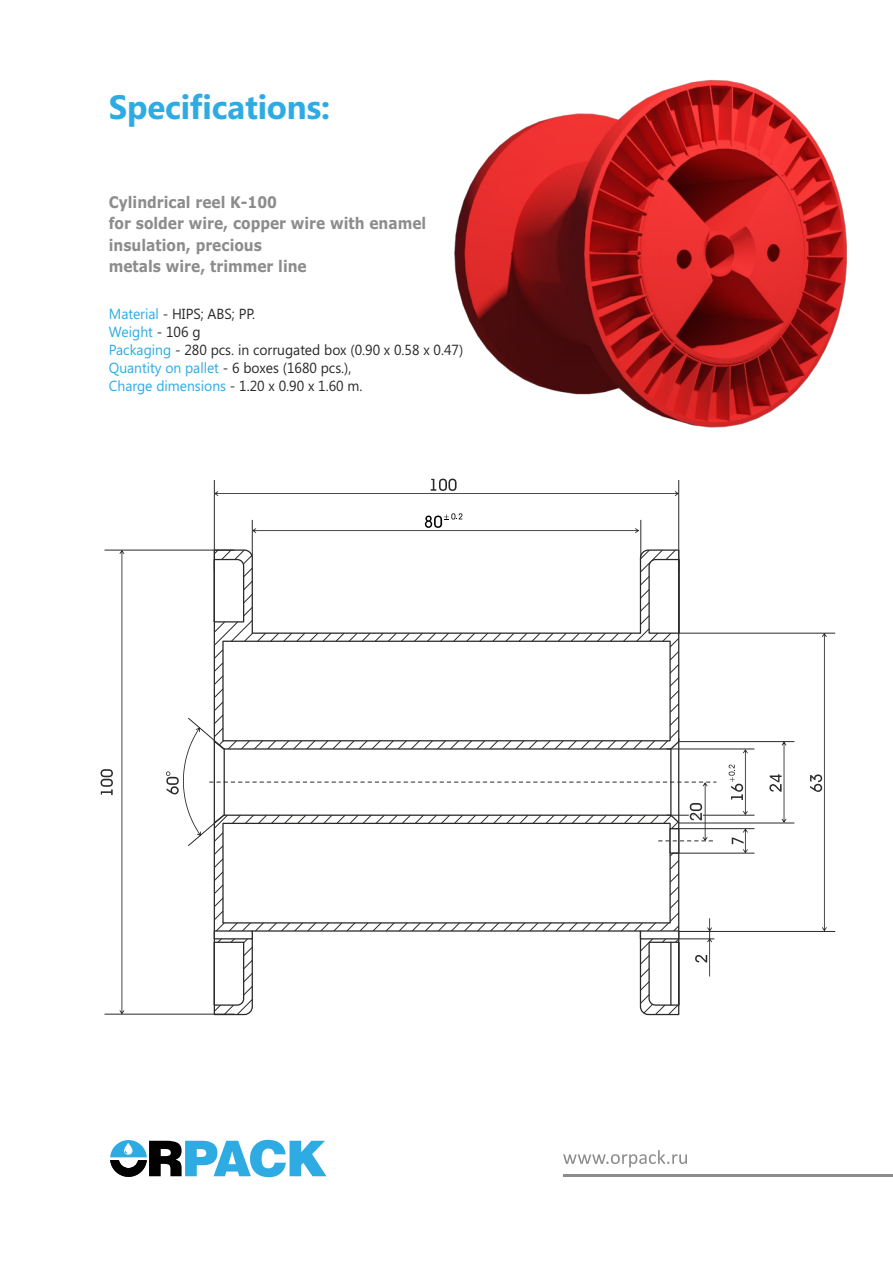
<style>
.page{position:relative;width:893px;height:1263px;background:#fff}
.page>*{position:absolute;margin:0;border:0;box-sizing:border-box;transform-origin:0 0}
.t1{font:700 33.75px "Segoe UI";letter-spacing:-.005em;color:#2dabe2}
.t2{font:700 16.05px/21.6px "Verdana";color:#8d8c8c;scale:.87 1}
.t3{font:14.7px/18px "Segoe UI";color:#2b2a29;scale:.95 1}
.s1{color:#2dabe2}
</style>
<div class="page">
<svg style="left:563px;top:1150px;width:124px;height:17px"></svg>
<hr style="left:563px;top:1174px;width:330px;height:2px;background:#8d8c8c">
<svg style="left:110px;top:1140px;width:216px;height:37px"></svg>
<img style="left:431px;top:79px;width:416px;height:423px">
<hr style="left:104px;top:1014px;width:130px;height:1px;background:#2b2a29">
<hr style="left:104px;top:550px;width:130px;height:1px;background:#2b2a29">
<svg style="left:119px;top:550px;width:5px;height:464px"></svg>
<hr style="left:640px;top:520px;width:1px;height:37px;background:#2b2a29">
<hr style="left:252px;top:520px;width:1px;height:37px;background:#2b2a29">
<hr style="left:214px;top:480px;width:1px;height:91px;background:#2b2a29">
<hr style="left:678px;top:480px;width:1px;height:91px;background:#2b2a29">
<svg style="left:214px;top:479px;width:465px;height:17px"></svg>
<svg style="left:810px;top:634px;width:17px;height:297px"></svg>
<svg style="left:252px;top:513px;width:387px;height:20px"></svg>
<hr style="left:679px;top:931px;width:156px;height:1px;background:#2b2a29">
<hr style="left:679px;top:633px;width:156px;height:1px;background:#2b2a29">
<hr style="left:667px;top:815px;width:87px;height:1px;background:#2b2a29">
<hr style="left:667px;top:748px;width:87px;height:1px;background:#2b2a29">
<hr style="left:679px;top:822px;width:115px;height:1px;background:#2b2a29">
<hr style="left:679px;top:741px;width:115px;height:1px;background:#2b2a29">
<svg style="left:769px;top:741px;width:17px;height:82px"></svg>
<svg style="left:729px;top:749px;width:19px;height:66px"></svg>
<svg style="left:213px;top:549px;width:467px;height:467px"></svg>
<hr style="left:670px;top:942px;width:1px;height:63px;background:#2b2a29">
<hr style="left:678px;top:559px;width:1px;height:74px;background:#2b2a29">
<svg style="left:639px;top:930px;width:41px;height:10px"></svg>
<hr style="left:679px;top:938px;width:35px;height:1px;background:#2b2a29">
<hr style="left:679px;top:931px;width:35px;height:1px;background:#2b2a29">
<svg style="left:695px;top:918px;width:17px;height:58px"></svg>
<hr style="left:672px;top:853px;width:82px;height:1px;background:#2b2a29">
<hr style="left:672px;top:828px;width:82px;height:1px;background:#2b2a29">
<svg style="left:166px;top:717px;width:550px;height:137px"></svg>
<svg style="left:732px;top:828px;width:16px;height:25px"></svg>
<svg style="left:101px;top:769px;width:12px;height:26px"></svg>
<svg style="left:213px;top:930px;width:41px;height:10px"></svg>
<hr style="left:214px;top:741px;width:1px;height:82px;background:#2b2a29">
<hr style="left:224px;top:749px;width:1px;height:66px;background:#2b2a29">
<h1 class="t1" style="left:109px;top:94px;width:223px">Specifications:</h1>
<p class="t2" style="left:109px;top:192px;width:366px">Cylindrical reel K-100<br>for solder wire, copper wire with enamel insulation, precious<br>metals wire, trimmer line</p>
<p class="t3" style="left:109px;top:306px;width:374px"><span class="s1">Material</span> - HIPS; ABS; PP.<br><span class="s1">Weight</span> - 106 g<br><span class="s1">Packaging</span> - 280 pcs. in corrugated box (0.90 x 0.58 x 0.47)<br><span class="s1">Quantity on pallet</span> - 6 boxes (1680 pcs.),<br><span class="s1">Charge dimensions</span> - 1.20 х 0.90 х 1.60 m.</p>
</div>
